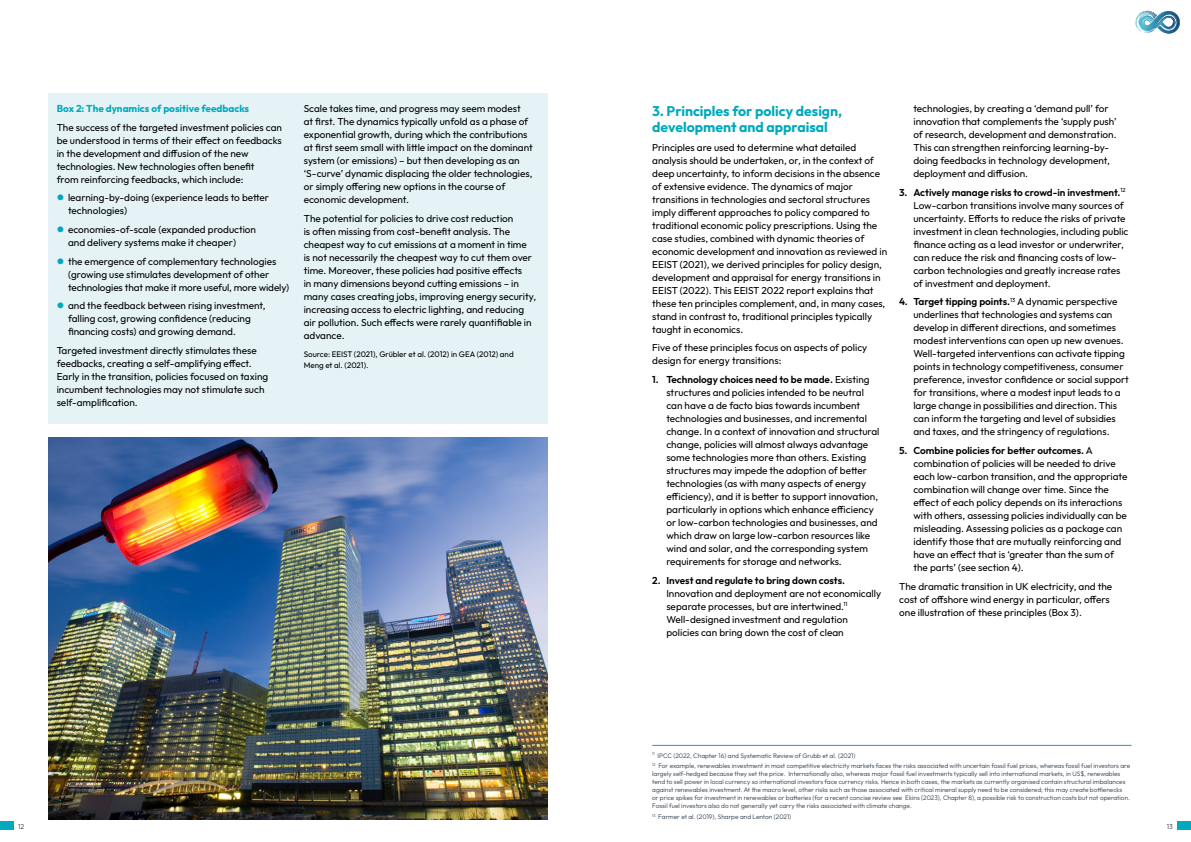
<style>
.page{position:relative;width:1191px;height:842px;background:#fff}
.page>*{position:absolute;margin:0;border:0;box-sizing:border-box;transform-origin:0 0}
.t1{font:700 14px/16px "Outfit";color:#00a9bc}
.t2{font:10px/13px "Outfit";color:#000}
.t3{font:600 10px "Outfit";color:#000}
.t4{font:700 10px "Outfit";color:#00a9bc}
.t5{font:8px/11px "Outfit";color:#000}
.t6{font:300 7px "Outfit";color:#2b3948}
.t7{font:300 6.5px/8px "Outfit";color:#2b3948}
.s1{color:#00a9bc}
.s2{font-weight:600}
</style>
<div class="page">
<div style="left:48px;top:94px;width:499px;height:330px;background:#e5f3f7"></div>
<img style="left:48px;top:437px;width:499px;height:382px">
<hr style="left:652px;top:745px;width:479px;height:1px;background:#00a9bc">
<div style="left:0;top:821px;width:14px;height:9px;background:#00a9bc"></div>
<div style="left:1176px;top:821px;width:15px;height:9px;background:#00a9bc"></div>
<svg style="left:1135px;top:11px;width:39px;height:22px"></svg>
<p class="t4" style="left:57px;top:103px;width:194px">Box 2: The dynamics of positive feedbacks</p>
<p class="t2" style="left:57px;top:121px;width:227px">The success of the targeted investment policies can be understood in terms of their effect on feedbacks in the development and diffusion of the new technologies. New technologies often benefit<br>from reinforcing feedbacks, which include:</p>
<p class="t2" style="left:68px;top:191px;width:203px;text-indent:-11px"><span class="s1">●</span> learning-by-doing (experience leads to better technologies)</p>
<p class="t2" style="left:68px;top:223px;width:189px;text-indent:-11px"><span class="s1">●</span> economies-of-scale (expanded production and delivery systems make it cheaper)</p>
<p class="t2" style="left:68px;top:255px;width:222px;text-indent:-11px"><span class="s1">●</span> the emergence of complementary technologies (growing use stimulates development of other technologies that make it more useful, more widely)</p>
<p class="t2" style="left:68px;top:299px;width:199px;text-indent:-11px"><span class="s1">●</span> and the feedback between rising investment, falling cost, growing confidence (reducing financing costs) and growing demand.</p>
<p class="t2" style="left:57px;top:344px;width:213px">Targeted investment directly stimulates these feedbacks, creating a self-amplifying effect.<br>Early in the transition, policies focused on taxing incumbent technologies may not stimulate such self-amplification.</p>
<p class="t2" style="left:304px;top:102px;width:231px">Scale takes time, and progress may seem modest<br>at first. The dynamics typically unfold as a phase of exponential growth, during which the contributions at first seem small with little impact on the dominant system (or emissions) – but then developing as an ‘S-curve’ dynamic displacing the older technologies, or simply offering new options in the course of economic development.</p>
<p class="t2" style="left:304px;top:212px;width:234px">The potential for policies to drive cost reduction<br>is often missing from cost-benefit analysis. The cheapest way to cut emissions at a moment in time<br>is not necessarily the cheapest way to cut them over time. Moreover, these policies had positive effects<br>in many dimensions beyond cutting emissions – in many cases creating jobs, improving energy security, increasing access to electric lighting, and reducing air pollution. Such effects were rarely quantifiable in advance.</p>
<p class="t5" style="left:304px;top:349px;width:211px">Source: EEIST (2021), Grübler et al. (2012) in GEA (2012) and<br>Meng et al. (2021).</p>
<h1 class="t1" style="left:652px;top:103px;width:191px">3. Principles for policy design, development and appraisal</h1>
<p class="t2" style="left:652px;top:141px;width:236px">Principles are used to determine what detailed analysis should be undertaken, or, in the context of deep uncertainty, to inform decisions in the absence of extensive evidence. The dynamics of major transitions in technologies and sectoral structures imply different approaches to policy compared to traditional economic policy prescriptions. Using the case studies, combined with dynamic theories of economic development and innovation as reviewed in EEIST (2021), we derived principles for policy design, development and appraisal for energy transitions in EEIST (2022). This EEIST 2022 report explains that these ten principles complement, and, in many cases, stand in contrast to, traditional principles typically taught in economics.</p>
<p class="t2" style="left:652px;top:341px;width:217px">Five of these principles focus on aspects of policy design for energy transitions:</p>
<p class="t2" style="left:666px;top:373px;width:215px;text-indent:-14px"><span class="s2">1. Technology choices need to be made.</span> Existing structures and policies intended to be neutral can have a de facto bias towards incumbent technologies and businesses, and incremental change. In a context of innovation and structural change, policies will almost always advantage some technologies more than others. Existing structures may impede the adoption of better technologies (as with many aspects of energy efficiency), and it is better to support innovation, particularly in options which enhance efficiency or low-carbon technologies and businesses, and which draw on large low-carbon resources like wind and solar, and the corresponding system requirements for storage and networks.</p>
<p class="t3" style="left:652px;top:575px;width:194px">2. Invest and regulate to bring down costs.</p>
<p class="t2" style="left:666px;top:587px;width:216px">Innovation and deployment are not economically separate processes, but are intertwined.<sup>11<br></sup>Well-designed investment and regulation policies can bring down the cost of clean</p>
<p class="t2" style="left:913px;top:102px;width:205px">technologies, by creating a ‘demand pull’ for innovation that complements the ‘supply push’ of research, development and demonstration.<br>This can strengthen reinforcing learning-by&shy;doing feedbacks in technology development, deployment and diffusion.</p>
<p class="t2" style="left:913px;top:186px;width:217px;text-indent:-14px"><span class="s2">3. Actively manage risks to crowd-in investment.</span><sup>12<br></sup>Low-carbon transitions involve many sources of uncertainty. Efforts to reduce the risks of private investment in clean technologies, including public finance acting as a lead investor or underwriter, can reduce the risk and financing costs of low&shy;carbon technologies and greatly increase rates of investment and deployment.</p>
<p class="t2" style="left:913px;top:295px;width:217px;text-indent:-14px"><span class="s2">4. Target tipping points.</span><sup>13</sup> A dynamic perspective underlines that technologies and systems can develop in different directions, and sometimes modest interventions can open up new avenues.<br>Well-targeted interventions can activate tipping points in technology competitiveness, consumer preference, investor confidence or social support for transitions, where a modest input leads to a large change in possibilities and direction. This can inform the targeting and level of subsidies and taxes, and the stringency of regulations.</p>
<p class="t2" style="left:913px;top:444px;width:215px;text-indent:-14px"><span class="s2">5. Combine policies for better outcomes.</span> A combination of policies will be needed to drive each low-carbon transition, and the appropriate combination will change over time. Since the effect of each policy depends on its interactions with others, assessing policies individually can be misleading. Assessing policies as a package can identify those that are mutually reinforcing and have an effect that is ‘greater than the sum of the parts’ (see section 4).</p>
<p class="t2" style="left:899px;top:580px;width:215px">The dramatic transition in UK electricity, and the cost of offshore wind energy in particular, offers one illustration of these principles (Box 3).</p>
<p class="t7" style="left:652px;top:750px;width:479px;line-height:10.8px"><sup>11</sup> IPCC (2022, Chapter 16) and Systematic Review of Grubb et al. (2021)<br><sup>12</sup> For example, renewables investment in most competitive electricity markets faces the risks associated with uncertain fossil fuel prices, whereas fossil fuel investors are</p>
<p class="t7" style="left:652px;top:770px;width:479px">largely self-hedged because they set the price. Internationally also, whereas major fossil fuel investments typically sell into international markets, in US$, renewables tend to sell power in local currency so international investors face currency risks. Hence in both cases, the markets as currently organised contain structural imbalances against renewables investment. At the macro level, other risks such as those associated with critical mineral supply need to be considered; this may create bottlenecks or price spikes for investment in renewables or batteries (for a recent concise review see Ekins (2023), Chapter 8), a possible risk to construction costs but not operation.<br>Fossil fuel investors also do not generally yet carry the risks associated with climate change.</p>
<p class="t7" style="left:652px;top:813px;width:141px"><sup>13</sup> Farmer et al. (2019), Sharpe and Lenton (2021)</p>
<p class="t6" style="left:18px;top:823px;width:8px">12</p>
<p class="t6" style="left:1166px;top:823px;width:8px">13</p>
</div>
